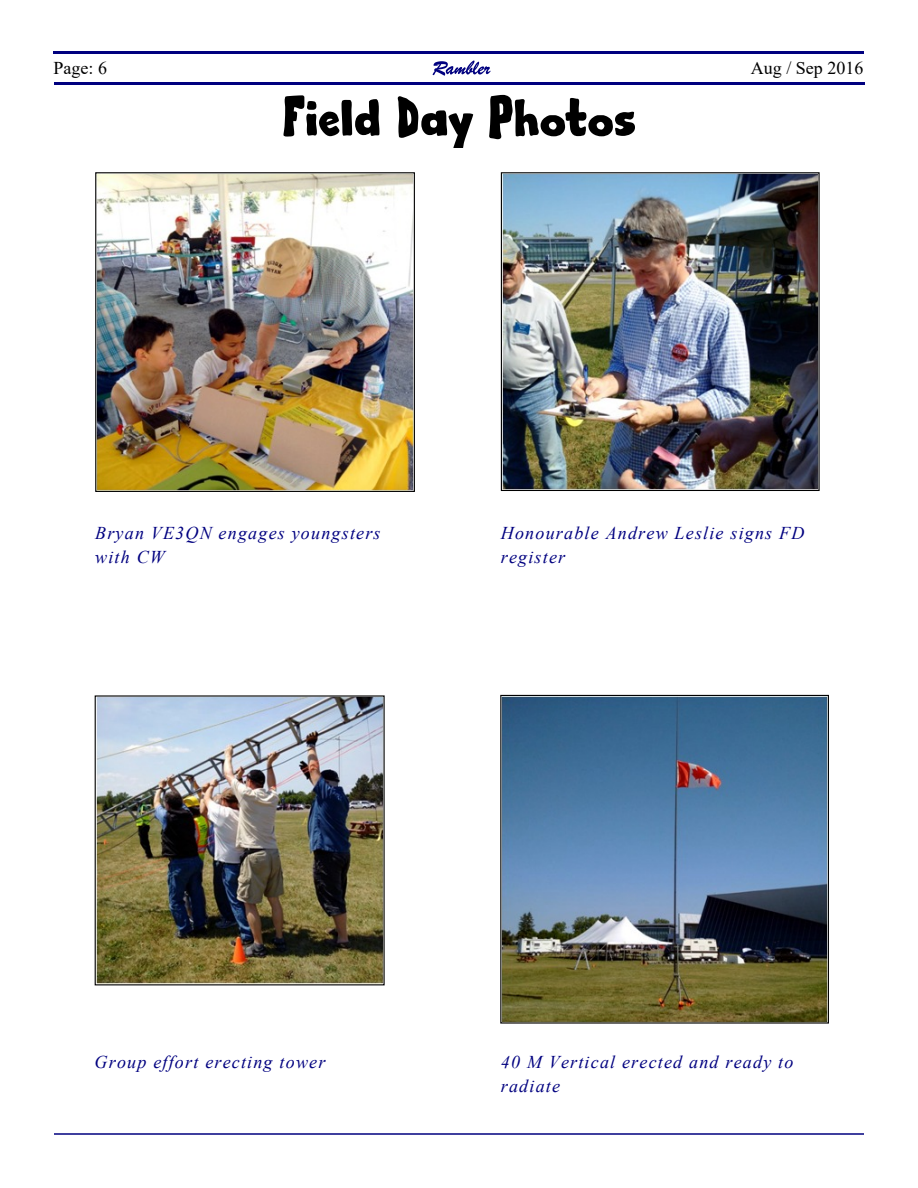
<style>
.page{position:relative;width:918px;height:1188px;background:#fff}
.page>*{position:absolute;margin:0;border:0;box-sizing:border-box;transform-origin:0 0}
.t1{font:54px "Apple Boy BTN";color:#000}
.t2{font:italic 18px/23.9px "Times New Roman";letter-spacing:.065em;color:#000080}
.t3{font:18px "Times New Roman";color:#000}
</style>
<div class="page">
<hr style="left:54px;top:51px;width:810px;height:3px;background:#00007f">
<hr style="left:54px;top:82px;width:810px;height:3px;background:#00007f">
<svg style="left:433px;top:61px;width:57px;height:15px"></svg>
<hr style="left:54px;top:1133px;width:810px;height:2px;background:#00007f">
<img style="left:97px;top:174px;width:316px;height:316px">
<div style="left:95px;top:172px;width:320px;height:320px;border:1px solid #000"></div>
<img style="left:503px;top:174px;width:315px;height:315px">
<div style="left:501px;top:172px;width:319px;height:319px;border:1px solid #000"></div>
<img style="left:97px;top:697px;width:286px;height:286px">
<img style="left:502px;top:697px;width:325px;height:325px">
<div style="left:500px;top:695px;width:329px;height:329px;border:1px solid #000"></div>
<p class="t3" style="left:54px;top:62px;width:55px">Page: 6</p>
<p class="t3" style="left:751px;top:62px;width:114px">Aug / Sep 2016</p>
<h1 class="t1" style="left:282px;top:83px;width:356px">Field Day Photos</h1>
<p class="t2" style="left:95px;top:523px;width:287px">Bryan VE3QN engages youngsters with CW</p>
<p class="t2" style="left:501px;top:523px;width:305px">Honourable Andrew Leslie signs FD register</p>
<p class="t2" style="left:95px;top:1052px;width:232px">Group effort erecting tower</p>
<p class="t2" style="left:501px;top:1052px;width:294px">40 M Vertical erected and ready to radiate</p>
</div>
